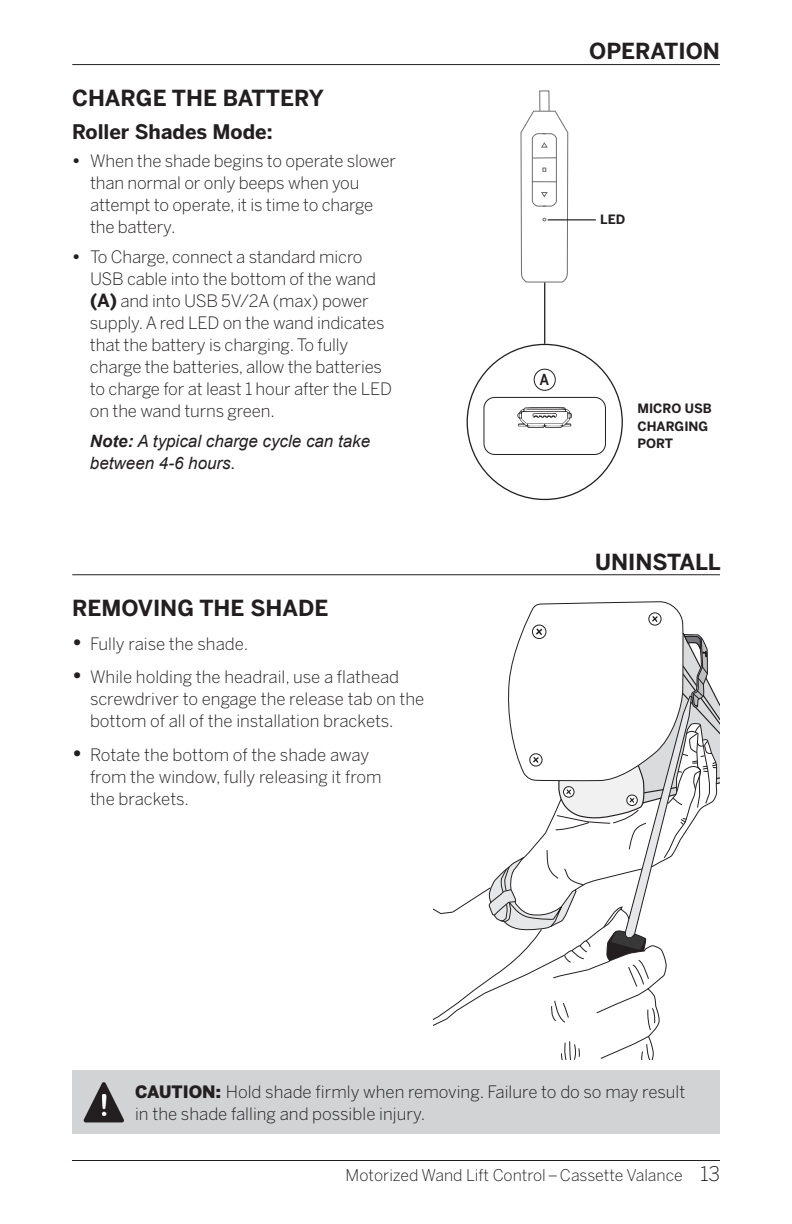
<style>
.page{position:relative;width:792px;height:1224px;background:#fff}
.page>*{position:absolute;margin:0;border:0;box-sizing:border-box;transform-origin:0 0}
.t1{font:700 22px "Benton Sans";color:#231f20}
.t2{font:700 20px "Benton Sans";color:#231f20}
.t3{font:300 20px "Benton Sans";color:#231f20}
.t4{font:300 17px/22px "Benton Sans";letter-spacing:-.01em;color:#231f20}
.t5{font:italic 17px/22px "Arial";color:#231f20}
.t6{font:300 16px "Benton Sans";color:#231f20}
.t7{font:700 15.6px "Arial Narrow";color:#231f20}
.t8{font:700 12.8px/17.6px "Benton Sans";color:#231f20}
.s1{font-weight:700;font-size:18px}
.s2{font-weight:700}
.s3{font-weight:700;font-size:22px}
.s4{font-weight:900}
</style>
<div class="page">
<hr style="left:72px;top:64px;width:648px;height:1px;background:#231f20">
<hr style="left:72px;top:574px;width:648px;height:1px;background:#231f20">
<svg style="left:433px;top:601px;width:287px;height:458px"></svg>
<div style="left:72px;top:1071px;width:648px;height:63px;background:#d1d3d4"></div>
<svg style="left:84px;top:1082px;width:40px;height:40px"></svg>
<hr style="left:72px;top:1160px;width:648px;height:1px;background:#231f20">
<div style="left:534px;top:369px;width:22px;height:22px;border:1px solid #231f20;border-radius:50%"></div>
<div style="left:539px;top:90px;width:11px;height:22px;border:1px solid #6d6e71"></div>
<svg style="left:520px;top:110px;width:49px;height:173px"></svg>
<hr style="left:548px;top:219px;width:48px;height:1px;background:#231f20">
<hr style="left:544px;top:283px;width:1px;height:61px;background:#231f20">
<svg style="left:517px;top:407px;width:55px;height:21px"></svg>
<div style="left:483px;top:397px;width:123px;height:58px;border:1px solid #231f20;border-radius:11px"></div>
<p class="t1" style="left:72px;top:85px;width:254px">CHARGE THE BATTERY</p>
<p class="t2" style="left:72px;top:120px;width:202px">Roller Shades Mode:</p>
<p class="t4" style="left:90px;top:150px;width:307px;text-indent:-18px"><span class="s1">•</span> When the shade begins to operate slower than normal or only beeps when you attempt to operate, it is time to charge the battery.</p>
<p class="t4" style="left:90px;top:246px;width:303px;text-indent:-18px"><span class="s1">•</span> To Charge, connect a standard micro USB cable into the bottom of the wand <span class="s1">(A)</span> and into USB 5V/2A (max) power supply. A red LED on the wand indicates that the battery is charging. To fully charge the batteries, allow the batteries to charge for at least 1 hour after the LED on the wand turns green.</p>
<p class="t5" style="left:90px;top:430px;width:282px"><span class="s2">Note:</span> A typical charge cycle can take between 4-6 hours.</p>
<p class="t1" style="left:72px;top:595px;width:258px">REMOVING THE SHADE</p>
<p class="t4" style="left:72px;top:632px;width:178px"><span class="s3">•</span> Fully raise the shade.</p>
<p class="t4" style="left:90px;top:666px;width:336px;text-indent:-18px"><span class="s3">•</span> While holding the headrail, use a flathead screwdriver to engage the release tab on the bottom of all of the installation brackets.</p>
<p class="t4" style="left:90px;top:744px;width:293px;text-indent:-18px"><span class="s3">•</span> Rotate the bottom of the shade away from the window, fully releasing it from the brackets.</p>
<p class="t1" style="left:589px;top:38px;width:132px">OPERATION</p>
<p class="t8" style="left:600px;top:210px;width:27px">LED</p>
<p class="t7" style="left:540px;top:368px;width:11px">A</p>
<p class="t8" style="left:637px;top:399px;width:76px">MICRO USB<br>CHARGING<br>PORT</p>
<p class="t1" style="left:595px;top:549px;width:127px">UNINSTALL</p>
<p class="t4" style="left:99px;top:1080px;width:588px;text-indent:36px"><span class="s4">CAUTION:</span> Hold shade firmly when removing. Failure to do so may result <sup>!</sup> in the shade falling and possible injury.</p>
<p class="t6" style="left:346px;top:1166px;width:339px">Motorized Wand Lift Control – Cassette Valance</p>
<p class="t3" style="left:700px;top:1162px;width:21px">13</p>
</div>
